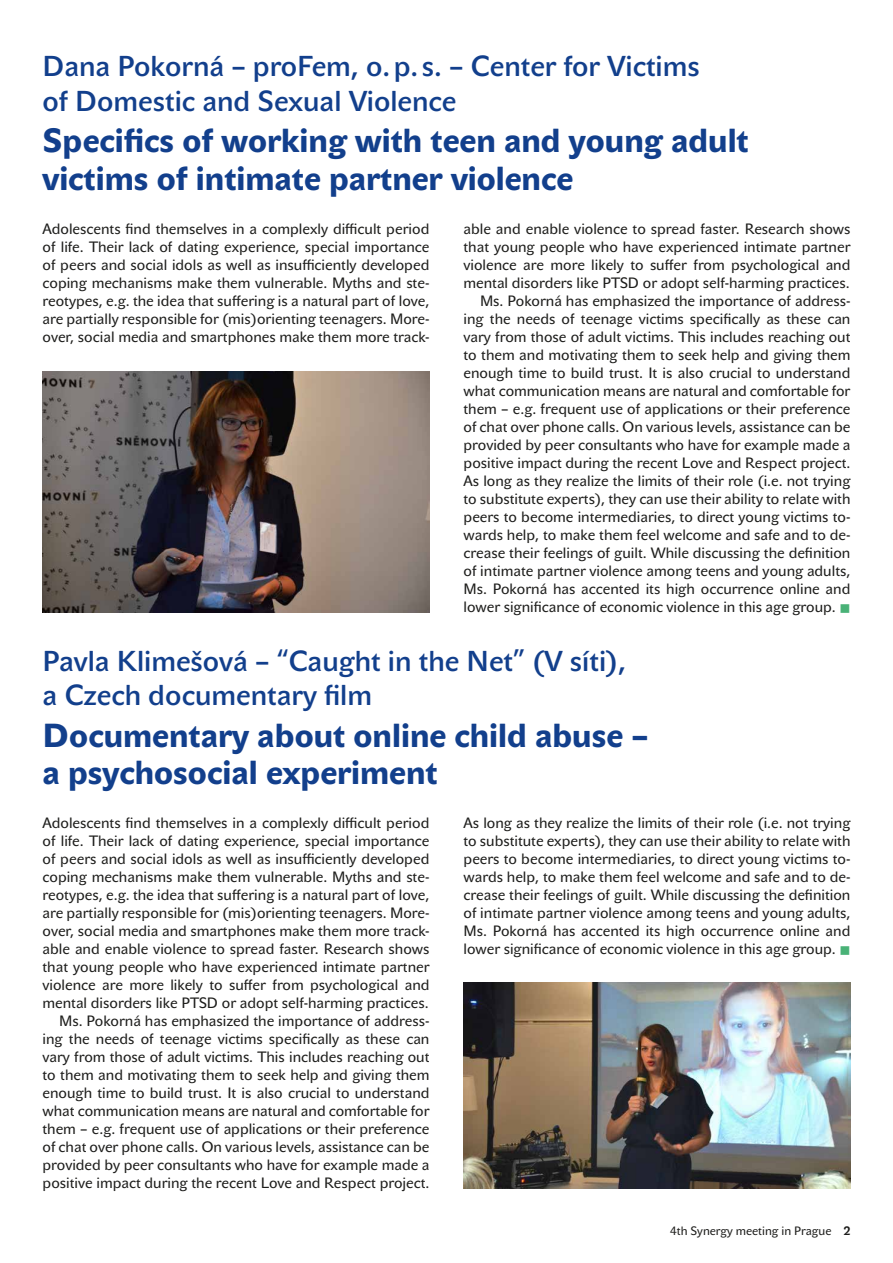
<style>
.page{position:relative;width:893px;height:1263px;background:#fff}
.page>*{position:absolute;margin:0;border:0;box-sizing:border-box;transform-origin:0 0}
.t1{font:33px/37.5px "John Sans Heavy Pro";color:#123f8c}
.t2{font:28.5px/34.2px "John Sans Medium Pro";color:#123f8c}
.t3{font:14.85px/18px "John Sans Text Pro";color:#1d1d1b;text-align:justify}
.t4{font:12px "John Sans Text Pro";color:#1d1d1b}
.s1{color:#49b277}
.s2{font-weight:700}
</style>
<div class="page">
<img style="left:43px;top:371px;width:386px;height:241px">
<img style="left:463px;top:982px;width:387px;height:206px">
<h2 class="t2" style="left:43px;top:50px;width:659px">Dana Pokorná – proFem, o.p. s. – Center for Victims of Domestic and Sexual Violence</h2>
<h1 class="t1" style="left:43px;top:123px;width:708px">Specifics of working with teen and young adult victims of intimate partner violence</h1>
<p class="t3" style="left:43px;top:220px;width:388px">Adolescents find themselves in a complexly difficult period of life. Their lack of dating experience, special importance of peers and social idols as well as insufficiently developed coping mechanisms make them vulnerable. Myths and ste&shy;reotypes, e.g. the idea that suffering is a natural part of love, are partially responsible for (mis)orienting teenagers. More&shy;over, social media and smartphones make them more track-</p>
<p class="t3" style="left:463px;top:220px;width:388px;text-align:right">able and enable violence to spread faster. Research shows that young people who have experienced intimate partner violence are more likely to suffer from psychological and mental disorders like PTSD or adopt self-harming practices.<br>Ms. Pokorná has emphasized the importance of address&shy;ing the needs of teenage victims specifically as these can vary from those of adult victims. This includes reaching out to them and motivating them to seek help and giving them enough time to build trust. It is also crucial to understand what communication means are natural and comfortable for them – e.g. frequent use of applications or their preference of chat over phone calls. On various levels, assistance can be provided by peer consultants who have for example made a positive impact during the recent Love and Respect project.<br>As long as they realize the limits of their role (i.e. not trying to substitute experts), they can use their ability to relate with peers to become intermediaries, to direct young victims to&shy;wards help, to make them feel welcome and safe and to de&shy;crease their feelings of guilt. While discussing the definition of intimate partner violence among teens and young adults, Ms. Pokorná has accented its high occurrence online and lower significance of economic violence in this age group. <span class="s1">■</span></p>
<h2 class="t2" style="left:43px;top:644px;width:585px">Pavla Klimešová – “Caught in the Net” (V síti), a Czech documentary film</h2>
<h1 class="t1" style="left:43px;top:717px;width:608px">Documentary about online child abuse – a psychosocial experiment</h1>
<p class="t3" style="left:43px;top:814px;width:388px;text-align:right">Adolescents find themselves in a complexly difficult period of life. Their lack of dating experience, special importance of peers and social idols as well as insufficiently developed coping mechanisms make them vulnerable. Myths and ste&shy;reotypes, e.g. the idea that suffering is a natural part of love, are partially responsible for (mis)orienting teenagers. More&shy;over, social media and smartphones make them more track&shy;able and enable violence to spread faster. Research shows that young people who have experienced intimate partner violence are more likely to suffer from psychological and mental disorders like PTSD or adopt self-harming practices.<br>Ms. Pokorná has emphasized the importance of address&shy;ing the needs of teenage victims specifically as these can vary from those of adult victims. This includes reaching out to them and motivating them to seek help and giving them enough time to build trust. It is also crucial to understand what communication means are natural and comfortable for them – e.g. frequent use of applications or their preference of chat over phone calls. On various levels, assistance can be provided by peer consultants who have for example made a positive impact during the recent Love and Respect project.</p>
<p class="t3" style="left:463px;top:814px;width:388px">As long as they realize the limits of their role (i.e. not trying to substitute experts), they can use their ability to relate with peers to become intermediaries, to direct young victims to&shy;wards help, to make them feel welcome and safe and to de&shy;crease their feelings of guilt. While discussing the definition of intimate partner violence among teens and young adults, Ms. Pokorná has accented its high occurrence online and lower significance of economic violence in this age group. <span class="s1">■</span></p>
<p class="t4" style="left:670px;top:1223px;width:182px">4th Synergy meeting in Prague <span class="s2">2</span></p>
</div>
